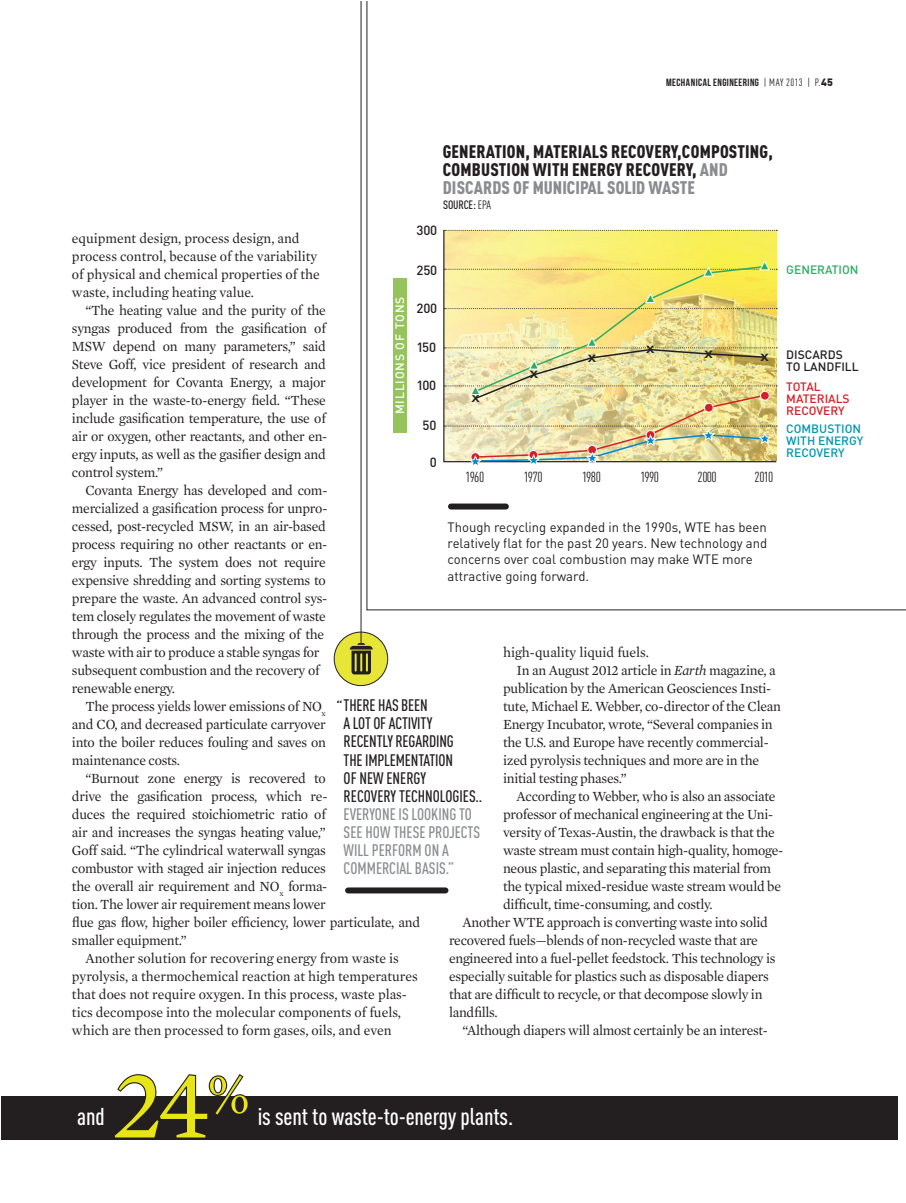
<style>
.page{position:relative;width:906px;height:1203px;background:#fff}
.page>*{position:absolute;margin:0;border:0;box-sizing:border-box;transform-origin:0 0}
.t1{font:99px "Mercury Text G1";color:#e7e515}
.t2{font:500 condensed 24px "DINOT";letter-spacing:-.005em;color:#fff}
.t3{font:900 condensed 18px/18px "DINOT";letter-spacing:.01em;color:#231f20}
.t4{font:500 condensed 16.5px/18px "DINOT";letter-spacing:-.01em;color:#231f20}
.t5{font:500 condensed 16.5px/18px "DINOT";color:#8a8c8f}
.t6{font:condensed 14.4px "DINOT";letter-spacing:-.045em;color:#231f20}
.t7{font:500 14.4px "DINOT";color:#231f20;scale:1.25 1}
.t8{font:14.25px/18px "Mercury Text G1";letter-spacing:-.02em;color:#231f20;text-align:justify}
.t9{font:14.25px/18px "Mercury Text G1";color:#231f20}
.t10{font:13.5px/16.2px "DINOT";color:#231f20}
.t11{font:500 13.2px "DINOT";letter-spacing:-.02em;color:#231f20}
.t12{font:500 12px/12px "DINOT";color:#0097ae}
.t13{font:500 12px/12px "DINOT";color:#d62027}
.t14{font:500 12px/12px "DINOT";color:#231f20}
.t15{font:500 12px "DINOT";letter-spacing:.07em;color:#fff}
.t16{font:500 12px "DINOT";color:#2cac64}
.t17{font:500 condensed 12px "DINOT";letter-spacing:-.01em;color:#231f20}
.t18{font:10.5px "Bebas Neue";letter-spacing:.045em;color:#231f20}
.s1{font-family:"DINOT";font-stretch:condensed}
.s2{font-family:"DINOT";font-weight:900}
.s3{color:#8a8c8f}
.s4{font-weight:400}
.s5{font-style:italic}
</style>
<div class="page">
<svg style="left:366px;top:1px;width:539px;height:609px"></svg>
<div style="left:334px;top:632px;width:53px;height:53px;background:#e7e637;border-radius:50%"></div>
<div style="left:334px;top:632px;width:54px;height:54px;border:1px solid #231f20;border-radius:50%"></div>
<svg style="left:350px;top:643px;width:22px;height:31px"></svg>
<hr style="left:360px;top:1px;width:1px;height:642px;background:#231f20">
<div style="left:1px;top:1096px;width:897px;height:44px;background:#231f20"></div>
<div style="left:451px;top:503px;width:55px;height:6px;background:#231f20"></div>
<div style="left:348px;top:887px;width:97px;height:6px;background:#231f20"></div>
<svg style="left:117px;top:1074px;width:128px;height:22px"></svg>
<div style="left:393px;top:278px;width:13px;height:154px;background:#96c45c"></div>
<svg style="left:442px;top:229px;width:335px;height:234px;background:#f8ef7d"></svg>
<svg style="left:444px;top:230px;width:333px;height:1px"></svg>
<img style="left:444px;top:260px;width:333px;height:207px">
<p class="t18" style="left:666px;top:77px;width:168px">MECHANICAL ENGINEERING <span class="s1">| MAY 2013 | P.</span><span class="s2">45</span></p>
<p class="t3" style="left:443px;top:142px;width:331px">GENERATION, MATERIALS RECOVERY,COMPOSTING,<br>COMBUSTION WITH ENERGY RECOVERY, <span class="s3">AND<br>DISCARDS OF MUNICIPAL SOLID WASTE</span></p>
<p class="t17" style="left:443px;top:198px;width:49px">SOURCE: <span class="s4">EPA</span></p>
<p class="t11" style="left:416px;top:222px;width:22px">300</p>
<p class="t9" style="left:72px;top:229px;width:249px">equipment design, process design, and process control, because of the variability of physical and chemical properties of the waste, including heating value.</p>
<p class="t8" style="left:72px;top:301px;width:257px;text-indent:14px">“The heating value and the purity of the syngas produced from the gasification of MSW depend on many parameters,” said Steve Goff, vice president of research and development for Covanta Energy, a major player in the waste-to-energy field. “These include gasification temperature, the use of air or oxygen, other reactants, and other en&shy;ergy inputs, as well as the gasifier design and control system.”</p>
<p class="t8" style="left:72px;top:481px;width:257px;text-align:left;text-indent:14px">Covanta Energy has developed and com&shy;mercialized a gasification process for unpro&shy;cessed, post-recycled MSW, in an air-based process requiring no other reactants or en&shy;ergy inputs. The system does not require expensive shredding and sorting systems to prepare the waste. An advanced control sys&shy;tem closely regulates the movement of waste through the process and the mixing of the waste with air to produce a stable syngas for subsequent combustion and the recovery of renewable energy.</p>
<p class="t8" style="left:72px;top:697px;width:255px;text-indent:14px">The process yields lower emissions of NO<sub>x </sub>and CO, and decreased particulate carryover into the boiler reduces fouling and saves on maintenance costs.</p>
<p class="t8" style="left:72px;top:769px;width:349px;text-align:left;text-indent:14px">“Burnout zone energy is recovered to<br>drive the gasification process, which re-<br>duces the required stoichiometric ratio of<br>air and increases the syngas heating value,”<br>Goff said. “The cylindrical waterwall syngas<br>combustor with staged air injection reduces<br>the overall air requirement and NO<sub>x</sub> forma-<br>tion. The lower air requirement means lower<br>flue gas flow, higher boiler efficiency, lower particulate, and smaller equipment.”</p>
<p class="t9" style="left:72px;top:949px;width:347px;text-indent:14px">Another solution for recovering energy from waste is pyrolysis, a thermochemical reaction at high temperatures that does not require oxygen. In this process, waste plas&shy;tics decompose into the molecular components of fuels, which are then processed to form gases, oils, and even</p>
<p class="t11" style="left:416px;top:261px;width:22px">250</p>
<p class="t11" style="left:416px;top:300px;width:22px">200</p>
<p class="t11" style="left:416px;top:339px;width:21px">150</p>
<p class="t11" style="left:416px;top:377px;width:21px">100</p>
<p class="t11" style="left:422px;top:416px;width:15px">50</p>
<p class="t11" style="left:430px;top:454px;width:9px">0</p>
<p class="t16" style="left:786px;top:262px;width:74px">GENERATION</p>
<p class="t15" style="left:392px;top:414px;width:119px;rotate:-90deg">MILLIONS OF TONS</p>
<p class="t7" style="left:645px;top:339px;width:9px">x</p>
<p class="t14" style="left:786px;top:348px;width:74px">DISCARDS<br>TO LANDFILL</p>
<p class="t7" style="left:704px;top:343px;width:9px">x</p>
<p class="t7" style="left:760px;top:346px;width:9px">x</p>
<p class="t7" style="left:587px;top:347px;width:9px">x</p>
<p class="t7" style="left:529px;top:364px;width:9px">x</p>
<p class="t13" style="left:786px;top:380px;width:65px">TOTAL<br>MATERIALS<br>RECOVERY</p>
<p class="t7" style="left:471px;top:388px;width:9px">x</p>
<p class="t12" style="left:786px;top:423px;width:78px">COMBUSTION<br>WITH ENERGY<br>RECOVERY</p>
<p class="t6" style="left:465px;top:469px;width:20px">1960</p>
<p class="t6" style="left:754px;top:469px;width:20px">2010</p>
<p class="t6" style="left:524px;top:469px;width:20px">1970</p>
<p class="t6" style="left:582px;top:469px;width:20px">1980</p>
<p class="t6" style="left:640px;top:469px;width:20px">1990</p>
<p class="t6" style="left:697px;top:469px;width:20px">2000</p>
<p class="t10" style="left:447px;top:519px;width:321px">Though recycling expanded in the 1990s, WTE has been relatively flat for the past 20 years. New technology and concerns over coal combustion may make WTE more attractive going forward.</p>
<p class="t9" style="left:503px;top:643px;width:147px">high-quality liquid fuels.</p>
<p class="t8" style="left:516px;top:661px;width:261px">In an August 2012 article in <span class="s5">Earth</span> magazine, a</p>
<p class="t8" style="left:503px;top:679px;width:270px">publication by the American Geosciences Insti-</p>
<p class="t8" style="left:503px;top:697px;width:279px">tute, Michael E. Webber, co-director of the Clean</p>
<p class="t8" style="left:503px;top:715px;width:271px">Energy Incubator, wrote, “Several companies in</p>
<p class="t8" style="left:503px;top:733px;width:267px">the U.S. and Europe have recently commercial-</p>
<p class="t8" style="left:503px;top:751px;width:257px">ized pyrolysis techniques and more are in the</p>
<p class="t8" style="left:503px;top:769px;width:125px">initial testing phases.”</p>
<p class="t8" style="left:516px;top:787px;width:260px">According to Webber, who is also an associate</p>
<p class="t8" style="left:503px;top:805px;width:272px">professor of mechanical engineering at the Uni-</p>
<p class="t8" style="left:503px;top:823px;width:273px">versity of Texas-Austin, the drawback is that the</p>
<p class="t8" style="left:503px;top:841px;width:282px">waste stream must contain high-quality, homoge-</p>
<p class="t8" style="left:503px;top:859px;width:269px">neous plastic, and separating this material from</p>
<p class="t8" style="left:503px;top:877px;width:279px">the typical mixed-residue waste stream would be</p>
<p class="t8" style="left:503px;top:895px;width:211px">difficult, time-consuming, and costly.</p>
<p class="t8" style="left:462px;top:913px;width:307px">Another WTE approach is converting waste into solid</p>
<p class="t8" style="left:449px;top:931px;width:310px">recovered fuels—blends of non-recycled waste that are</p>
<p class="t8" style="left:449px;top:949px;width:328px">engineered into a fuel-pellet feedstock. This technology is</p>
<p class="t8" style="left:449px;top:967px;width:321px">especially suitable for plastics such as disposable diapers</p>
<p class="t8" style="left:449px;top:985px;width:315px">that are difficult to recycle, or that decompose slowly in</p>
<p class="t8" style="left:449px;top:1003px;width:50px">landfills.</p>
<p class="t8" style="left:462px;top:1021px;width:307px">“Although diapers will almost certainly be an interest-</p>
<p class="t4" style="left:343px;top:696px;width:140px;text-indent:-7px">“THERE HAS BEEN<br>A LOT OF ACTIVITY<br>RECENTLY REGARDING<br>THE IMPLEMENTATION<br>OF NEW ENERGY<br>RECOVERY TECHNOLOGIES..</p>
<p class="t5" style="left:343px;top:804px;width:138px">EVERYONE IS LOOKING TO<br>SEE HOW THESE PROJECTS<br>WILL PERFORM ON A<br>COMMERCIAL BASIS.”</p>
<h1 class="t1" style="left:112px;top:1042px;width:139px">24<sup>%</sup></h1>
<h2 class="t2" style="left:77px;top:1102px;width:29px">and</h2>
<h2 class="t2" style="left:258px;top:1102px;width:257px">is sent to waste-to-energy plants.</h2>
</div>
